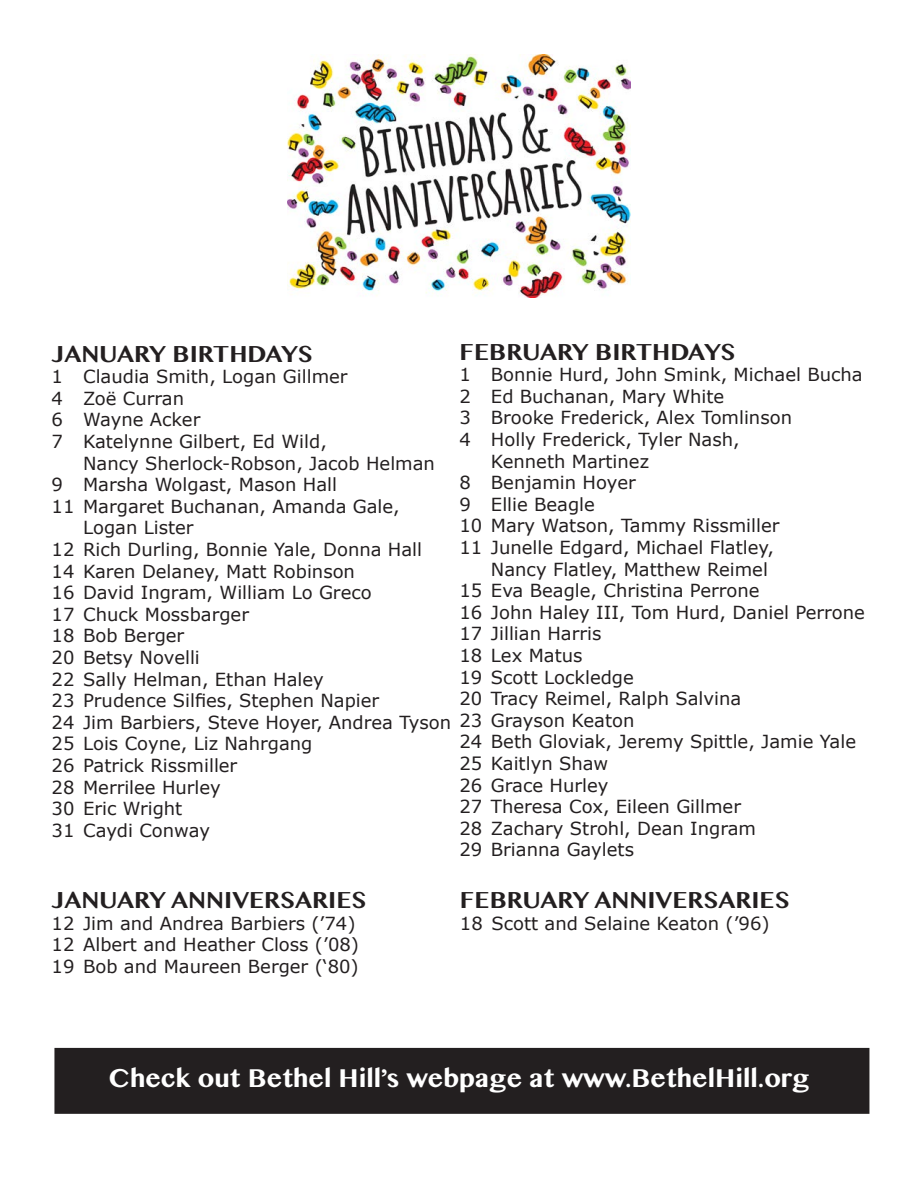
<style>
.page{position:relative;width:918px;height:1188px;background:#fff}
.page>*{position:absolute;margin:0;border:0;box-sizing:border-box;transform-origin:0 0}
.t1{font:700 30px "Khmer MN";color:#fff}
.t2{font:700 27px "Khmer MN";color:#231f20}
.t3{font:18px "Verdana";color:#231f20}
</style>
<div class="page">
<div style="left:57px;top:1050px;width:810px;height:62px;background:#231f20"></div>
<div style="left:54px;top:1048px;width:815px;height:66px;border:4px solid #231f20"></div>
<img style="left:288px;top:54px;width:342px;height:243px">
<p class="t2" style="left:52px;top:337px;width:263px">JANUARY BIRTHDAYS</p>
<p class="t3" style="left:52px;top:365px;width:298px">1 Claudia Smith, Logan Gillmer</p>
<p class="t3" style="left:52px;top:387px;width:134px">4 Zoë Curran</p>
<p class="t3" style="left:52px;top:408px;width:150px">6 Wayne Acker</p>
<p class="t3" style="left:52px;top:430px;width:277px">7 Katelynne Gilbert, Ed Wild,</p>
<p class="t3" style="left:83px;top:452px;width:353px">Nancy Sherlock-Robson, Jacob Helman</p>
<p class="t3" style="left:52px;top:473px;width:287px">9 Marsha Wolgast, Mason Hall</p>
<p class="t3" style="left:52px;top:495px;width:350px">11 Margaret Buchanan, Amanda Gale,</p>
<p class="t3" style="left:83px;top:516px;width:112px">Logan Lister</p>
<p class="t3" style="left:52px;top:538px;width:372px">12 Rich Durling, Bonnie Yale, Donna Hall</p>
<p class="t3" style="left:52px;top:560px;width:305px">14 Karen Delaney, Matt Robinson</p>
<p class="t3" style="left:52px;top:581px;width:322px">16 David Ingram, William Lo Greco</p>
<p class="t3" style="left:52px;top:603px;width:199px">17 Chuck Mossbarger</p>
<p class="t3" style="left:52px;top:624px;width:134px">18 Bob Berger</p>
<p class="t3" style="left:52px;top:646px;width:150px">20 Betsy Novelli</p>
<p class="t3" style="left:52px;top:668px;width:274px">22 Sally Helman, Ethan Haley</p>
<p class="t3" style="left:52px;top:689px;width:329px">23 Prudence Silfies, Stephen Napier</p>
<p class="t3" style="left:52px;top:711px;width:401px">24 Jim Barbiers, Steve Hoyer, Andrea Tyson</p>
<p class="t3" style="left:52px;top:732px;width:262px">25 Lois Coyne, Liz Nahrgang</p>
<p class="t3" style="left:52px;top:754px;width:187px">26 Patrick Rissmiller</p>
<p class="t3" style="left:52px;top:776px;width:171px">28 Merrilee Hurley</p>
<p class="t3" style="left:52px;top:797px;width:132px">30 Eric Wright</p>
<p class="t3" style="left:52px;top:819px;width:160px">31 Caydi Conway</p>
<p class="t2" style="left:459px;top:334px;width:278px">FEBRUARY BIRTHDAYS</p>
<p class="t3" style="left:459px;top:363px;width:405px">1 Bonnie Hurd, John Smink, Michael Bucha</p>
<p class="t3" style="left:459px;top:385px;width:266px">2 Ed Buchanan, Mary White</p>
<p class="t3" style="left:459px;top:406px;width:334px">3 Brooke Frederick, Alex Tomlinson</p>
<p class="t3" style="left:459px;top:428px;width:282px">4 Holly Frederick, Tyler Nash,</p>
<p class="t3" style="left:491px;top:450px;width:160px">Kenneth Martinez</p>
<p class="t3" style="left:459px;top:471px;width:178px">8 Benjamin Hoyer</p>
<p class="t3" style="left:459px;top:493px;width:137px">9 Ellie Beagle</p>
<p class="t3" style="left:459px;top:514px;width:322px">10 Mary Watson, Tammy Rissmiller</p>
<p class="t3" style="left:459px;top:536px;width:316px">11 Junelle Edgard, Michael Flatley,</p>
<p class="t3" style="left:491px;top:558px;width:278px">Nancy Flatley, Matthew Reimel</p>
<p class="t3" style="left:459px;top:579px;width:302px">15 Eva Beagle, Christina Perrone</p>
<p class="t3" style="left:459px;top:601px;width:407px">16 John Haley III, Tom Hurd, Daniel Perrone</p>
<p class="t3" style="left:459px;top:622px;width:143px">17 Jillian Harris</p>
<p class="t3" style="left:459px;top:644px;width:125px">18 Lex Matus</p>
<p class="t3" style="left:459px;top:666px;width:176px">19 Scott Lockledge</p>
<p class="t3" style="left:459px;top:687px;width:283px">20 Tracy Reimel, Ralph Salvina</p>
<p class="t3" style="left:459px;top:709px;width:176px">23 Grayson Keaton</p>
<p class="t3" style="left:459px;top:730px;width:398px">24 Beth Gloviak, Jeremy Spittle, Jamie Yale</p>
<p class="t3" style="left:459px;top:752px;width:150px">25 Kaitlyn Shaw</p>
<p class="t3" style="left:459px;top:774px;width:150px">26 Grace Hurley</p>
<p class="t3" style="left:459px;top:795px;width:283px">27 Theresa Cox, Eileen Gillmer</p>
<p class="t3" style="left:459px;top:817px;width:298px">28 Zachary Strohl, Dean Ingram</p>
<p class="t3" style="left:459px;top:838px;width:176px">29 Brianna Gaylets</p>
<p class="t2" style="left:52px;top:883px;width:316px">JANUARY ANNIVERSARIES</p>
<p class="t3" style="left:52px;top:912px;width:305px">12 Jim and Andrea Barbiers (’74)</p>
<p class="t3" style="left:52px;top:933px;width:309px">12 Albert and Heather Closs (’08)</p>
<p class="t3" style="left:52px;top:955px;width:309px">19 Bob and Maureen Berger (‘80)</p>
<p class="t2" style="left:460px;top:883px;width:331px">FEBRUARY ANNIVERSARIES</p>
<p class="t3" style="left:460px;top:912px;width:311px">18 Scott and Selaine Keaton (’96)</p>
<p class="t1" style="left:109px;top:1059px;width:703px">Check out Bethel Hill’s webpage at www.BethelHill.org</p>
</div>
